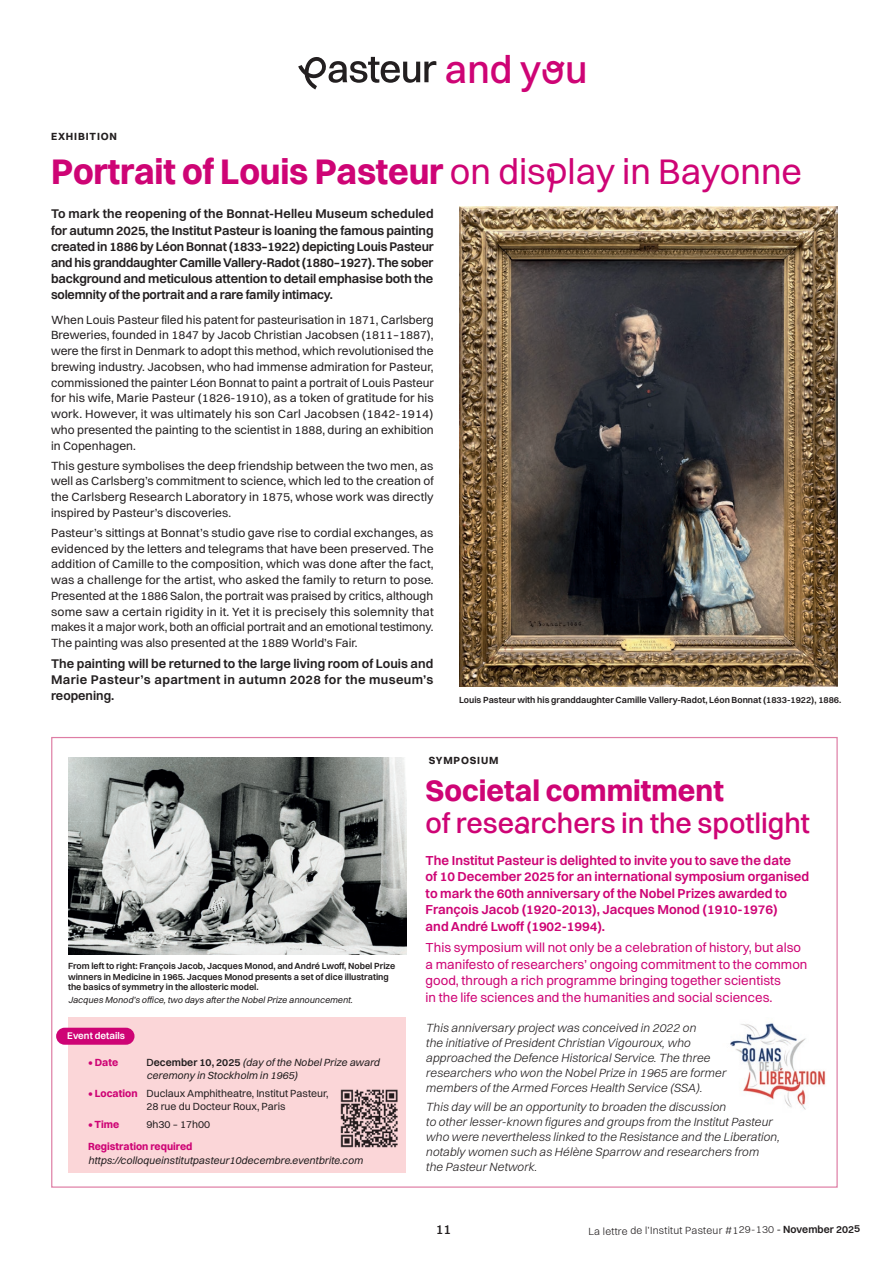
<style>
.page{position:relative;width:893px;height:1263px;background:#fff}
.page>*{position:absolute;margin:0;border:0;box-sizing:border-box;transform-origin:0 0}
.t1{font:500 39px "Switzer";color:#ce0475}
.t2{font:700 36px "Switzer";letter-spacing:-.005em;color:#ce0475}
.t3{font:700 30px "Switzer";color:#ce0475}
.t4{font:500 28.5px "Switzer";color:#ce0475}
.t5{font:500 13.5px "Switzer";color:#231f20}
.t6{font:600 13.2px/16.5px "Switzer";color:#ce0475}
.t7{font:13.2px/16.5px "Switzer";color:#ce0475}
.t8{font:600 12.75px/16.2px "Switzer";letter-spacing:-.01em;color:#231f20;text-align:justify}
.t9{font:12px/15.8px "Switzer";color:#231f20;text-align:justify}
.t10{font:italic 300 12px/15px "Switzer";color:#231f20}
.t11{font:italic 10.5px/13.5px "Switzer";color:#231f20}
.t12{font:10.5px/13.5px "Switzer";color:#231f20}
.t13{font:300 10.5px "Switzer";color:#231f20}
.t14{font:700 10.5px "Switzer";color:#ce0475}
.t15{font:700 10.5px "Switzer";letter-spacing:.08em;color:#231f20}
.t16{font:600 9.75px "Switzer";color:#fff}
.t17{font:600 9px/10.5px "Switzer";color:#231f20}
.t18{font:italic 9px "Switzer";color:#231f20}
.s1{font-family:"Pasteurscript"}
.s2{font-weight:400}
.s3{font-family:"Pasteurscript";font-weight:400}
.s4{font-weight:500;font-style:normal}
.s5{font-weight:600;font-style:normal}
.s6{font-weight:700;color:#ce0475}
.s7{font-weight:600}
</style>
<div class="page">
<svg style="left:298px;top:57px;width:138px;height:32px"></svg>
<img style="left:68px;top:758px;width:338px;height:196px">
<img style="left:459px;top:206px;width:378px;height:481px">
<img style="left:730px;top:1023px;width:96px;height:87px">
<div style="left:68px;top:1017px;width:337px;height:156px;background:#fbd6d8"></div>
<div style="left:56px;top:1028px;width:79px;height:17px;background:#ce0475;border-radius:9px"></div>
<img style="left:340px;top:1089px;width:58px;height:59px">
<p class="t15" style="left:51px;top:130px;width:68px">EXHIBITION</p>
<h1 class="t1" style="left:445px;top:45px;width:144px">and y<span class="s1">o</span>u</h1>
<h2 class="t2" style="left:51px;top:149px;width:753px">Portrait of Louis Pasteur <span class="s2">on dis</span><span class="s3">p</span><span class="s2">lay in Bayonne</span></h2>
<p class="t8" style="left:51px;top:206px;width:384px">To mark the reopening of the Bonnat-Helleu Museum scheduled for autumn 2025, the Institut Pasteur is loaning the famous painting created in 1886 by Léon Bonnat (1833–1922) depicting Louis Pasteur and his granddaughter Camille Vallery-Radot (1880–1927). The sober background and meticulous attention to detail emphasise both the solemnity of the portrait and a rare family intimacy.</p>
<p class="t9" style="left:51px;top:311px;width:384px">When Louis Pasteur filed his patent for pasteurisation in 1871, Carlsberg Breweries, founded in 1847 by Jacob Christian Jacobsen (1811–1887), were the first in Denmark to adopt this method, which revolutionised the brewing industry. Jacobsen, who had immense admiration for Pasteur, commissioned the painter Léon Bonnat to paint a portrait of Louis Pasteur for his wife, Marie Pasteur (1826-1910), as a token of gratitude for his work. However, it was ultimately his son Carl Jacobsen (1842-1914) who presented the painting to the scientist in 1888, during an exhibition in Copenhagen.</p>
<p class="t9" style="left:51px;top:457px;width:384px">This gesture symbolises the deep friendship between the two men, as well as Carlsberg’s commitment to science, which led to the creation of the Carlsberg Research Laboratory in 1875, whose work was directly inspired by Pasteur’s discoveries.</p>
<p class="t9" style="left:51px;top:525px;width:384px">Pasteur’s sittings at Bonnat’s studio gave rise to cordial exchanges, as evidenced by the letters and telegrams that have been preserved. The addition of Camille to the composition, which was done after the fact, was a challenge for the artist, who asked the family to return to pose.<br>Presented at the 1886 Salon, the portrait was praised by critics, although some saw a certain rigidity in it. Yet it is precisely this solemnity that makes it a major work, both an official portrait and an emotional testimony.<br>The painting was also presented at the 1889 World’s Fair.</p>
<p class="t8" style="left:51px;top:655px;width:384px">The painting will be returned to the large living room of Louis and Marie Pasteur’s apartment in autumn 2028 for the museum’s reopening.</p>
<p class="t17" style="left:459px;top:694px;width:384px">Louis Pasteur with his granddaughter Camille Vallery-Radot, Léon Bonnat (1833-1922), 1886.</p>
<p class="t15" style="left:429px;top:753px;width:71px">SYMPOSIUM</p>
<p class="t17" style="left:68px;top:961px;width:329px">From left to right: François Jacob, Jacques Monod, and André Lwoff, Nobel Prize winners in Medicine in 1965. Jacques Monod presents a set of dice illustrating the basics of symmetry in the allosteric model.</p>
<p class="t18" style="left:68px;top:994px;width:286px">Jacques Monod’s office, two days after the Nobel Prize announcement.</p>
<p class="t16" style="left:67px;top:1030px;width:59px">Event details</p>
<p class="t14" style="left:88px;top:1055px;width:32px">• Date</p>
<p class="t11" style="left:147px;top:1055px;width:235px"><span class="s4">D</span><span class="s5">ecember 10, 2025</span> (day of the Nobel Prize award ceremony in Stockholm in 1965)</p>
<p class="t12" style="left:147px;top:1086px;width:183px;text-indent:-58px"><span class="s6">• Location</span> Duclaux Amphitheatre, Institut Pasteur,<br>28 rue du Docteur Roux, Paris</p>
<p class="t14" style="left:88px;top:1118px;width:33px">• Time</p>
<p class="t12" style="left:147px;top:1118px;width:65px">9h30 – 17h00</p>
<p class="t14" style="left:88px;top:1140px;width:106px">Registration required</p>
<p class="t11" style="left:88px;top:1153px;width:276px">https://colloqueinstitutpasteur10decembre.eventbrite.com</p>
<h3 class="t3" style="left:426px;top:772px;width:300px">Societal commitment</h3>
<h3 class="t4" style="left:426px;top:806px;width:386px">of rese<span class="s1">a</span>rchers in the spotlight</h3>
<p class="t6" style="left:426px;top:852px;width:385px">The Institut Pasteur is delighted to invite you to save the date<br>of 10 December 2025 for an international symposium organised to mark the 60 th anniversary of the Nobel Prizes awarded to François Jacob (1920-2013), Jacques Monod (1910-1976)<br>and André Lwoff (1902-1994).</p>
<p class="t7" style="left:426px;top:939px;width:383px">This symposium will not only be a celebration of history, but also a manifesto of researchers’ ongoing commitment to the common good, through a rich programme bringing together scientists<br>in the life sciences and the humanities and social sciences.</p>
<p class="t10" style="left:426px;top:1020px;width:302px">This anniversary project was conceived in 2022 on<br>the initiative of President Christian Vigouroux, who approached the Defence Historical Service. The three researchers who won the Nobel Prize in 1965 are former members of the Armed Forces Health Service (SSA).</p>
<p class="t10" style="left:426px;top:1099px;width:355px">This day will be an opportunity to broaden the discussion<br>to other lesser-known figures and groups from the Institut Pasteur who were nevertheless linked to the Resistance and the Liberation, notably women such as Hélène Sparrow and researchers from<br>the Pasteur Network.</p>
<p class="t5" style="left:436px;top:1221px;width:17px">11</p>
<p class="t13" style="left:588px;top:1225px;width:273px;rotate:-1deg">La lettre de l’Institut Pasteur #129-130 <span class="s2">-</span> <span class="s7">November 2025</span></p>
</div>
